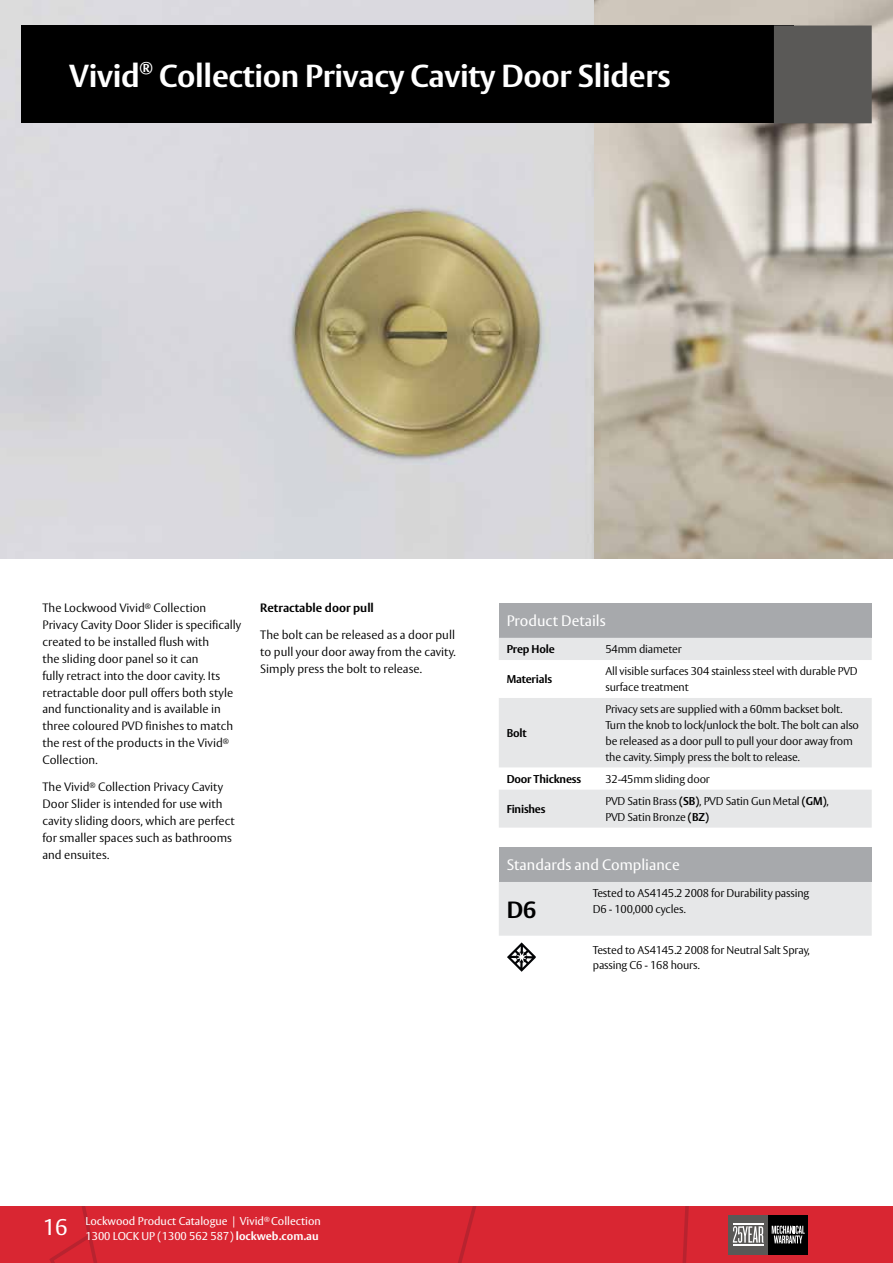
<style>
.page{position:relative;width:893px;height:1263px;background:#fff}
.page>*{position:absolute;margin:0;border:0;box-sizing:border-box;transform-origin:0 0}
.t1{font:700 31.5px "ASSA Vesta";letter-spacing:-.01em;color:#fff}
.t2{font:700 23.25px "ASSA Vesta";color:#000}
.t3{font:22.5px "ASSA Vesta";color:#fff}
.t4{font:700 15.75px "ASSA Vesta";color:#fff}
.t5{font:15px "ASSA Vesta";color:#fff}
.t6{font:300 12px/16.8px "ASSA Vesta";color:#000}
.t7{font:700 12px "ASSA Vesta";color:#000}
.t8{font:300 11.25px/15.8px "ASSA Vesta";letter-spacing:-.015em;color:#000}
.t9{font:11.25px/15px "ASSA Vesta";color:#fff}
.t10{font:700 11.25px "ASSA Vesta";letter-spacing:-.015em;color:#000}
.s1{font-weight:700}
</style>
<div class="page">
<div style="left:0;top:1206px;width:893px;height:57px;background:#d92632"></div>
<svg style="left:57px;top:1206px;width:37px;height:34px"></svg>
<div style="left:728px;top:1215px;width:40px;height:40px;background:#5a5957"></div>
<div style="left:768px;top:1215px;width:40px;height:40px;background:#000"></div>
<svg style="left:772px;top:1225px;width:33px;height:18px"></svg>
<svg style="left:733px;top:1226px;width:30px;height:17px"></svg>
<hr style="left:733px;top:1224px;width:30px;height:1px;background:#fff">
<hr style="left:733px;top:1244px;width:30px;height:1px;background:#fff">
<img style="left:593px;top:0;width:300px;height:558px">
<div style="left:499px;top:603px;width:373px;height:35px;background:#a7a9ac"></div>
<div style="left:499px;top:638px;width:373px;height:22px;background:#e6e7e8"></div>
<svg style="left:499px;top:698px;width:373px;height:130px;fill:#e6e7e8"></svg>
<div style="left:499px;top:847px;width:373px;height:35px;background:#a7a9ac"></div>
<div style="left:499px;top:882px;width:373px;height:54px;background:#e6e7e8"></div>
<svg style="left:507px;top:942px;width:29px;height:30px"></svg>
<img style="left:0;top:0;width:593px;height:558px">
<div style="left:21px;top:26px;width:773px;height:97px;background:#000"></div>
<div style="left:774px;top:26px;width:98px;height:97px;background:#5a5957"></div>
<h1 class="t1" style="left:69px;top:56px;width:72px">Vivid</h1>
<h3 class="t4" style="left:139px;top:56px;width:15px">®</h3>
<h1 class="t1" style="left:159px;top:56px;width:513px">Collection Privacy Cavity Door Sliders</h1>
<p class="t6" style="left:43px;top:600px;width:200px">The Lockwood Vivid<sup>®</sup> Collection Privacy Cavity Door Slider is specifically created to be installed flush with<br>the sliding door panel so it can<br>fully retract into the door cavity. Its retractable door pull offers both style and functionality and is available in three coloured PVD finishes to match the rest of the products in the Vivid<sup>® </sup>Collection.</p>
<p class="t6" style="left:43px;top:779px;width:194px">The Vivid<sup>®</sup> Collection Privacy Cavity<br>Door Slider is intended for use with cavity sliding doors, which are perfect for smaller spaces such as bathrooms and ensuites.</p>
<p class="t7" style="left:260px;top:601px;width:115px">Retractable door pull</p>
<p class="t6" style="left:260px;top:627px;width:197px;text-align:justify">The bolt can be released as a door pull to pull your door away from the cavity.<br>Simply press the bolt to release.</p>
<p class="t5" style="left:507px;top:612px;width:101px">Product Details</p>
<p class="t10" style="left:507px;top:642px;width:50px">Prep Hole</p>
<p class="t8" style="left:605px;top:642px;width:78px">54mm diameter</p>
<p class="t10" style="left:507px;top:672px;width:47px">Materials</p>
<p class="t8" style="left:605px;top:664px;width:254px">All visible surfaces 304 stainless steel with durable PVD surface treatment</p>
<p class="t10" style="left:507px;top:726px;width:21px">Bolt</p>
<p class="t8" style="left:605px;top:702px;width:255px">Privacy sets are supplied with a 60mm backset bolt.<br>Turn the knob to lock/unlock the bolt. The bolt can also be released as a door pull to pull your door away from the cavity. Simply press the bolt to release.</p>
<p class="t10" style="left:507px;top:772px;width:76px">Door Thickness</p>
<p class="t8" style="left:605px;top:772px;width:106px">32-45mm sliding door</p>
<p class="t10" style="left:507px;top:802px;width:40px">Finishes</p>
<p class="t8" style="left:605px;top:794px;width:225px">PVD Satin Brass <span class="s1">(SB)</span>, PVD Satin Gun Metal <span class="s1">(GM)</span>,<br>PVD Satin Bronze <span class="s1">(BZ)</span></p>
<p class="t5" style="left:507px;top:856px;width:174px">Standards and Compliance</p>
<h2 class="t2" style="left:507px;top:895px;width:31px">D6</h2>
<p class="t8" style="left:593px;top:886px;width:218px">Tested to AS4145.2 2008 for Durability passing<br>D6 - 100,000 cycles.</p>
<p class="t8" style="left:593px;top:942px;width:219px">Tested to AS4145.2 2008 for Neutral Salt Spray, passing C6 - 168 hours.</p>
<h3 class="t3" style="left:43px;top:1214px;width:26px">16</h3>
<p class="t9" style="left:85px;top:1214px;width:237px">Lockwood Product Catalogue | Vivid<sup>®</sup> Collection<br>1300 LOCK UP (1300 562 587) <span class="s1">lockweb.com.au</span></p>
</div>
